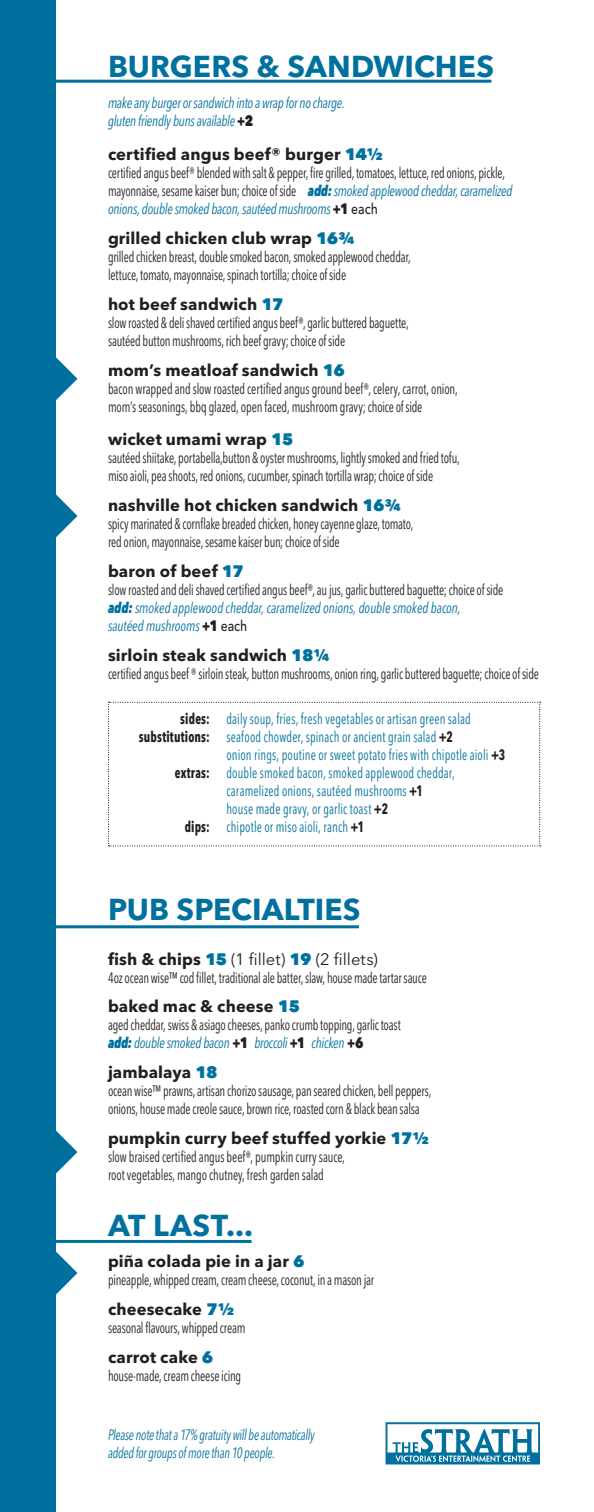
<style>
.page{position:relative;width:594px;height:1512px;background:#fff}
.page>*{position:absolute;margin:0;border:0;box-sizing:border-box;transform-origin:0 0}
.Section_Header{font:700 30px "Avenir Next LT Pro";color:#00719e}
.Body{font:700 16.5px "Avenir Next LT Pro";letter-spacing:.01em;color:#231f20}
.Body-2{font:16.5px "Avenir Next LT Pro";color:#231f20}
.Description{font:condensed 15px/18px "Avenir Next LT Pro";letter-spacing:-.015em;color:#231f20;scale:.81 1}
.Description-2{font:condensed 15px/18px "Avenir Next LT Pro";letter-spacing:.015em;color:#00719e;scale:.81 1}
.Description-3{font:italic condensed 15px/18px "Avenir Next LT Pro";letter-spacing:-.02em;color:#00719e;scale:.81 1}
.Description-4{font:italic condensed 15px/18px "Avenir Next LT Pro";letter-spacing:-.02em;color:#00719e;scale:.87 1}
.s1{font-weight:800;font-style:normal;font-stretch:normal;color:#231f20}
.s2{font-weight:800;color:#00719e}
.s3{font-weight:800;font-style:italic;color:#00719e}
.s4{font-style:italic;color:#00719e}
.s5{font-weight:800;font-stretch:normal}
.s6{font-weight:500;font-stretch:normal}
.s7{font-weight:700;color:#231f20}
.s8{font-weight:700}
</style>
<div class="page">
<div style="left:0;top:0;width:55px;height:1512px;background:#00719e"></div>
<svg style="left:386px;top:1422px;width:154px;height:42px"></svg>
<svg style="left:108px;top:702px;width:433px;height:144px"></svg>
<hr style="left:52px;top:925px;width:307px;height:3px;background:#00719e">
<hr style="left:55px;top:1240px;width:197px;height:3px;background:#00719e">
<hr style="left:55px;top:80px;width:436px;height:3px;background:#00719e">
<svg style="left:55px;top:356px;width:22px;height:45px"></svg>
<svg style="left:55px;top:494px;width:22px;height:44px"></svg>
<svg style="left:55px;top:1130px;width:22px;height:44px"></svg>
<svg style="left:55px;top:1251px;width:22px;height:44px"></svg>
<p class="Section_Header" style="left:108px;top:48px;width:388px">BURGERS &amp; SANDWICHES</p>
<p class="Description-4" style="left:108px;top:94px;width:274px">make any burger or sandwich into a wrap for no charge. gluten friendly buns available <span class="s1">+2</span></p>
<p class="Body" style="left:108px;top:144px;width:276px">certified angus beef® burger <span class="s2">14½</span></p>
<p class="Description" style="left:108px;top:164px;width:501px">certified angus beef® blended with salt &amp; pepper, fire grilled, tomatoes, lettuce, red onions, pickle, mayonnaise, sesame kaiser bun; choice of side <span class="s3">add:</span> <span class="s4">smoked applewood cheddar, caramelized onions, double smoked bacon, sautéed mushrooms</span> <span class="s5">+1</span> <span class="s6">each</span></p>
<p class="Body" style="left:108px;top:228px;width:248px">grilled chicken club wrap <span class="s2">16¾</span></p>
<p class="Description" style="left:108px;top:248px;width:375px">grilled chicken breast, double smoked bacon, smoked applewood cheddar, lettuce, tomato, mayonnaise, spinach tortilla; choice of side</p>
<p class="Body" style="left:108px;top:294px;width:177px">hot beef sandwich <span class="s2">17</span></p>
<p class="Description" style="left:108px;top:314px;width:373px">slow roasted &amp; deli shaved certified angus beef®, garlic buttered baguette, sautéed button mushrooms, rich beef gravy; choice of side</p>
<p class="Body" style="left:108px;top:360px;width:239px">mom’s meatloaf sandwich <span class="s2">16</span></p>
<p class="Description" style="left:108px;top:380px;width:433px">bacon wrapped and slow roasted certified angus ground beef®, celery, carrot, onion, mom’s seasonings, bbq glazed, open faced, mushroom gravy; choice of side</p>
<p class="Body" style="left:108px;top:429px;width:187px">wicket umami wrap <span class="s2">15</span></p>
<p class="Description" style="left:108px;top:449px;width:436px">sautéed shiitake, portabella,button &amp; oyster mushrooms, lightly smoked and fried tofu, miso aioli, pea shoots, red onions, cucumber, spinach tortilla wrap; choice of side</p>
<p class="Body" style="left:108px;top:495px;width:295px">nashville hot chicken sandwich <span class="s2">16¾</span></p>
<p class="Description" style="left:108px;top:515px;width:379px">spicy marinated &amp; cornflake breaded chicken, honey cayenne glaze, tomato, red onion, mayonnaise, sesame kaiser bun; choice of side</p>
<p class="Body" style="left:108px;top:561px;width:137px">baron of beef <span class="s2">17</span></p>
<p class="Description" style="left:108px;top:581px;width:490px">slow roasted and deli shaved certified angus beef®, au jus, garlic buttered baguette; choice of side <span class="s3">add:</span> <span class="s4">smoked applewood cheddar, caramelized onions, double smoked bacon,<br>sautéed mushrooms</span> <span class="s5">+1</span> <span class="s6">each</span></p>
<p class="Body" style="left:108px;top:645px;width:223px">sirloin steak sandwich <span class="s2">18¼</span></p>
<p class="Description" style="left:108px;top:664px;width:534px">certified angus beef ® sirloin steak, button mushrooms, onion ring, garlic buttered baguette; choice of side</p>
<p class="Description-2" style="left:180px;top:709px;width:360px"><span class="s7">sides:</span> daily soup, fries, fresh vegetables or artisan green salad</p>
<p class="Description-2" style="left:226px;top:727px;width:346px;text-indent:-88px"><span class="s7">substitutions:</span> seafood chowder, spinach or ancient grain salad <span class="s7">+2<br></span>onion rings, poutine or sweet potato fries with chipotle aioli <span class="s7">+3</span></p>
<p class="Description-2" style="left:227px;top:763px;width:283px;text-indent:-52px"><span class="s7">extras:</span> double smoked bacon, smoked applewood cheddar, caramelized onions, sautéed mushrooms <span class="s7">+1<br></span>house made gravy, or garlic toast <span class="s7">+2</span></p>
<p class="Description-2" style="left:185px;top:817px;width:223px"><span class="s7">dips:</span> chipotle or miso aioli, ranch <span class="s7">+1</span></p>
<p class="Section_Header" style="left:108px;top:891px;width:254px">PUB SPECIALTIES</p>
<p class="Body-2" style="left:108px;top:949px;width:271px"><span class="s8">fish &amp; chips</span> <span class="s2">15</span> (1 fillet) <span class="s2">19</span> (2 fillets)</p>
<p class="Description" style="left:108px;top:968px;width:395px">4oz ocean wise™ cod fillet, traditional ale batter, slaw, house made tartar sauce</p>
<p class="Body" style="left:108px;top:997px;width:193px">baked mac &amp; cheese <span class="s2">15</span></p>
<p class="Description" style="left:108px;top:1016px;width:363px">aged cheddar, swiss &amp; asiago cheeses, panko crumb topping, garlic toast <span class="s3">add:</span> <span class="s4">double smoked bacon</span> <span class="s5">+1</span> <span class="s4">broccoli</span> <span class="s5">+1</span> <span class="s4">chicken</span> <span class="s5">+6</span></p>
<p class="Body" style="left:108px;top:1062px;width:111px">jambalaya <span class="s2">18</span></p>
<p class="Description" style="left:108px;top:1082px;width:401px">ocean wise™ prawns, artisan chorizo sausage, pan seared chicken, bell peppers, onions, house made creole sauce, brown rice, roasted corn &amp; black bean salsa</p>
<p class="Body" style="left:108px;top:1128px;width:322px">pumpkin curry beef stuffed yorkie <span class="s2">17½</span></p>
<p class="Description" style="left:108px;top:1148px;width:294px">slow braised certified angus beef®, pumpkin curry sauce, root vegetables, mango chutney, fresh garden salad</p>
<p class="Section_Header" style="left:108px;top:1207px;width:147px">AT LAST...</p>
<p class="Body" style="left:108px;top:1251px;width:198px">piña colada pie in a jar <span class="s2">6</span></p>
<p class="Description" style="left:108px;top:1271px;width:330px">pineapple, whipped cream, cream cheese, coconut, in a mason jar</p>
<p class="Body" style="left:108px;top:1299px;width:127px">cheesecake <span class="s2">7½</span></p>
<p class="Description" style="left:108px;top:1319px;width:171px">seasonal flavours, whipped cream</p>
<p class="Body" style="left:108px;top:1347px;width:107px">carrot cake <span class="s2">6</span></p>
<p class="Description" style="left:108px;top:1367px;width:166px">house-made, cream cheese icing</p>
<p class="Description-3" style="left:108px;top:1426px;width:257px">Please note that a 17% gratuity will be automatically added for groups of more than 10 people.</p>
</div>
